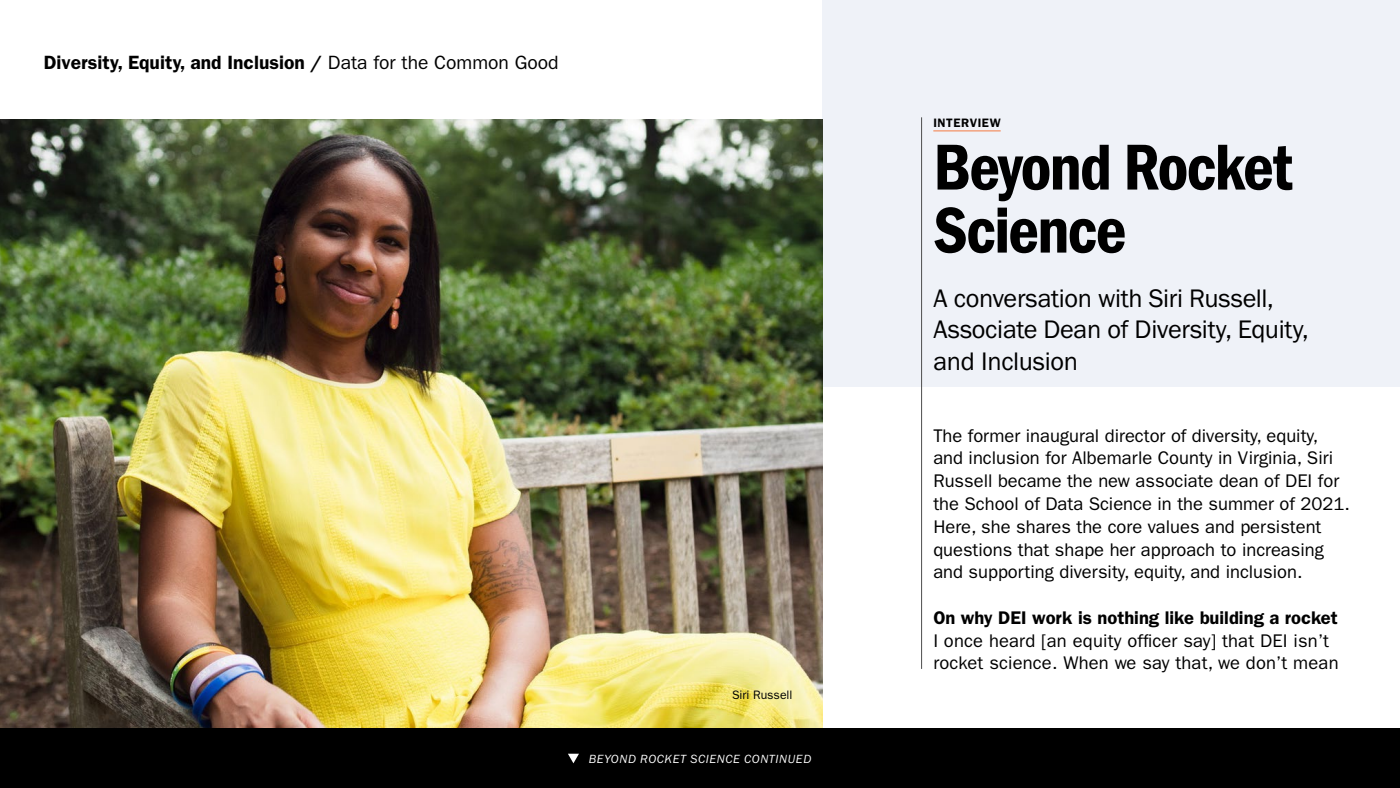
<style>
.page{position:relative;width:1400px;height:788px;background:#fff}
.page>*{position:absolute;margin:0;border:0;box-sizing:border-box;transform-origin:0 0}
.t1{font:67.11px/63px "Franklin Gothic URW Con Dem";letter-spacing:-.025em;color:#000}
.t2{font:26.25px/31.5px "Franklin Gothic URW Boo";letter-spacing:-.01em;color:#000}
.t3{font:600 19.25px "Franklin Gothic";color:#000}
.t4{font:18.38px/22.8px "ITC Franklin Gothic Std";color:#000}
.t5{font:600 18.38px "Franklin Gothic";color:#000}
.t6{font:12.25px "Franklin Gothic URW Boo Ita";letter-spacing:.05em;color:#fff}
.t7{font:12.25px "Franklin Gothic";color:#000101}
.t8{font:600 12.25px "Franklin Gothic";letter-spacing:.05em;color:#000}
.s1{font-weight:400}
</style>
<div class="page">
<div style="left:822px;top:0;width:578px;height:387px;background:#eff2f8"></div>
<hr style="left:933px;top:131px;width:68px;height:1px;background:#f47b42">
<img style="left:0;top:119px;width:822px;height:609px">
<div style="left:0;top:728px;width:1400px;height:60px;background:#000"></div>
<svg style="left:568px;top:753px;width:11px;height:10px"></svg>
<hr style="left:921px;top:117px;width:1px;height:551px;background:#4d4d4d">
<p class="t3" style="left:44px;top:51px;width:516px">Diversity, Equity, and Inclusion / <span class="s1">Data for the Common Good</span></p>
<p class="t7" style="left:732px;top:687px;width:62px">Siri Russell</p>
<p class="t6" style="left:589px;top:751px;width:224px">BEYOND ROCKET SCIENCE CONTINUED</p>
<p class="t8" style="left:933px;top:115px;width:69px">INTERVIEW</p>
<h1 class="t1" style="left:933px;top:133px;width:361px">Beyond Rocket<br>Science</h1>
<h2 class="t2" style="left:933px;top:282px;width:377px">A conversation with Siri Russell,<br>Associate Dean of Diversity, Equity, and Inclusion</h2>
<p class="t4" style="left:933px;top:424px;width:418px">The former inaugural director of diversity, equity, and inclusion for Albemarle County in Virginia, Siri Russell became the new associate dean of DEI for the School of Data Science in the summer of 2021.<br>Here, she shares the core values and persistent questions that shape her approach to increasing and supporting diversity, equity, and inclusion.</p>
<p class="t5" style="left:933px;top:606px;width:406px">On why DEI work is nothing like building a rocket</p>
<p class="t4" style="left:933px;top:629px;width:407px">I once heard [an equity officer say] that DEI isn’t rocket science. When we say that, we don’t mean</p>
</div>
